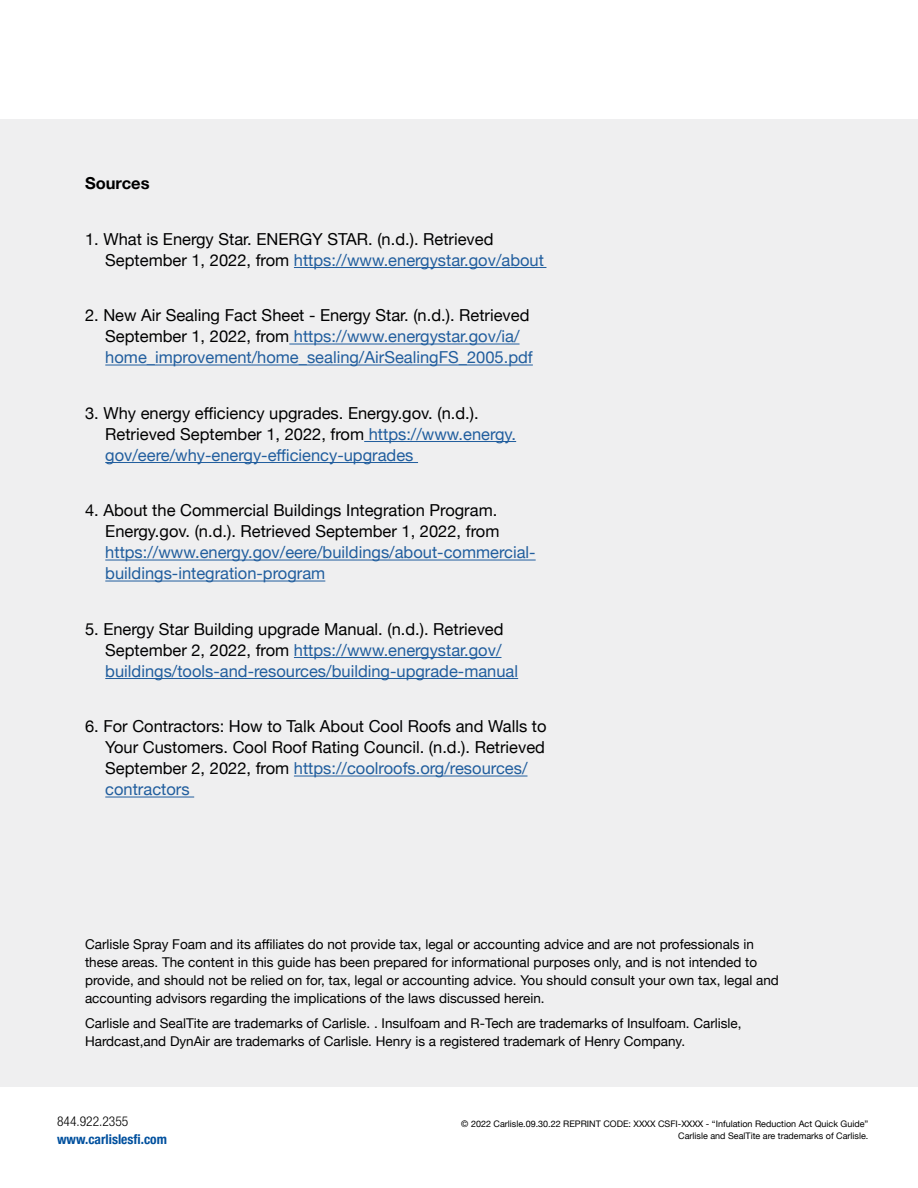
<style>
.page{position:relative;width:918px;height:1188px;background:#fff}
.page>*{position:absolute;margin:0;border:0;box-sizing:border-box;transform-origin:0 0}
.t1{font:16.5px/21px "Helvetica Neue";color:#000}
.t2{font:16.5px/21px "Helvetica Neue";color:#215e9e}
.t3{font:700 16.5px "Helvetica Neue";color:#000}
.t4{font:13.5px/18px "Helvetica Neue";color:#000}
.t5{font:700 condensed 13.5px "Helvetica Neue";color:#00509e}
.t6{font:300 condensed 13.5px "Helvetica Neue";color:#000}
.t7{font:9px/12px "Helvetica Neue";color:#000;text-align:right}
.s1{color:#215e9e}
.s2{color:#000}
</style>
<div class="page">
<div style="left:0;top:119px;width:918px;height:968px;background:#efeff0"></div>
<hr style="left:294px;top:267px;width:252px;height:1px;background:#215e9e">
<hr style="left:289px;top:344px;width:231px;height:1px;background:#215e9e">
<hr style="left:105px;top:365px;width:428px;height:1px;background:#215e9e">
<hr style="left:364px;top:441px;width:152px;height:1px;background:#215e9e">
<hr style="left:105px;top:462px;width:313px;height:1px;background:#215e9e">
<hr style="left:105px;top:560px;width:431px;height:1px;background:#215e9e">
<hr style="left:105px;top:581px;width:220px;height:1px;background:#215e9e">
<hr style="left:294px;top:657px;width:208px;height:1px;background:#215e9e">
<hr style="left:105px;top:678px;width:413px;height:1px;background:#215e9e">
<hr style="left:294px;top:776px;width:234px;height:1px;background:#215e9e">
<hr style="left:105px;top:797px;width:89px;height:1px;background:#215e9e">
<p class="t3" style="left:85px;top:171px;width:66px">Sources</p>
<p class="t1" style="left:105px;top:229px;width:440px;text-indent:-20px">1. What is Energy Star. ENERGY STAR. (n.d.). Retrieved<br>September 1, 2022, from <span class="s1">https://www.energystar.gov/about</span></p>
<p class="t2" style="left:105px;top:306px;width:429px;text-indent:-20px"><span class="s2">2. New Air Sealing Fact Sheet - Energy Star. (n.d.). Retrieved<br>September 1, 2022, from</span> https://www.energystar.gov/ia/ home_improvement/home_sealing/AirSealingFS_2005.pdf</p>
<p class="t1" style="left:105px;top:403px;width:412px;text-indent:-20px">3. Why energy efficiency upgrades. Energy.gov. (n.d.).<br>Retrieved September 1, 2022, from <span class="s1">https://www.energy. gov/eere/why-energy-efficiency-upgrades</span></p>
<p class="t1" style="left:85px;top:501px;width:416px;text-align:right">4. About the Commercial Buildings Integration Program.<br>Energy.gov. (n.d.). Retrieved September 1, 2022, from</p>
<p class="t2" style="left:105px;top:543px;width:432px">https://www.energy.gov/eere/buildings/about-commercial&shy;buildings-integration-program</p>
<p class="t2" style="left:105px;top:620px;width:414px;text-indent:-20px"><span class="s2">5. Energy Star Building upgrade Manual. (n.d.). Retrieved<br>September 2, 2022, from</span> https://www.energystar.gov/ buildings/tools-and-resources/building-upgrade-manual</p>
<p class="t1" style="left:105px;top:717px;width:443px;text-indent:-20px">6. For Contractors: How to Talk About Cool Roofs and Walls to Your Customers. Cool Roof Rating Council. (n.d.). Retrieved September 2, 2022, from <span class="s1">https://coolroofs.org/resources/ contractors</span></p>
<p class="t4" style="left:85px;top:936px;width:695px">Carlisle Spray Foam and its affiliates do not provide tax, legal or accounting advice and are not professionals in these areas. The content in this guide has been prepared for informational purposes only, and is not intended to provide, and should not be relied on for, tax, legal or accounting advice. You should consult your own tax, legal and accounting advisors regarding the implications of the laws discussed herein.</p>
<p class="t4" style="left:85px;top:1015px;width:658px">Carlisle and SealTite are trademarks of Carlisle. . Insulfoam and R-Tech are trademarks of Insulfoam. Carlisle,<br>Hardcast,and DynAir are trademarks of Carlisle. Henry is a registered trademark of Henry Company.</p>
<p class="t6" style="left:57px;top:1114px;width:73px">844.922.2355</p>
<p class="t5" style="left:57px;top:1128px;width:111px">www.carlislesfi.com</p>
<p class="t7" style="left:461px;top:1119px;width:409px">© 2022 Carlisle.09.30.22 REPRINT CODE: XXXX CSFI-XXXX - “Infulation Reduction Act Quick Guide”<br>Carlisle and SealTite are trademarks of Carlisle.</p>
</div>
